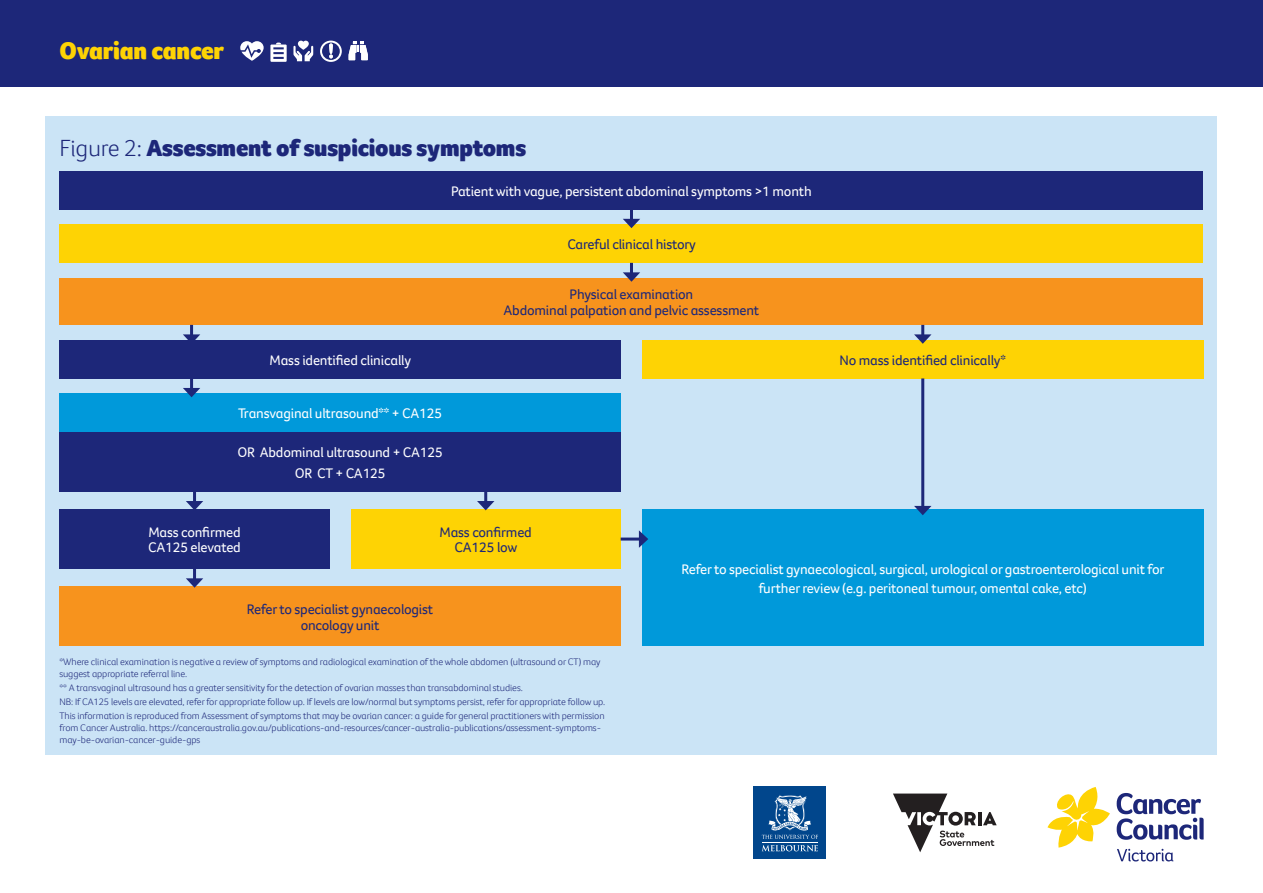
<style>
.page{position:relative;width:1263px;height:893px;background:#fff}
.page>*{position:absolute;margin:0;border:0;box-sizing:border-box;transform-origin:0 0}
.sub_heading{font:900 24.75px "Foco CC App";letter-spacing:-.01em;color:#fed304}
.sub_heading-2{font:900 24px "Foco CC App";letter-spacing:-.01em;color:#1d2779}
.body{font:14.25px/19.5px "Foco CC App";letter-spacing:-.015em;color:#fff;text-align:center}
.body-2{font:14.25px/16.5px "Foco CC App";letter-spacing:-.015em;color:#1d2779;text-align:center}
.Reference_text{font:300 9.75px/12px "Foco CC App";letter-spacing:-.01em;color:#1d2779}
.s1{font-weight:300}
</style>
<div class="page">
<svg style="left:1047px;top:787px;width:63px;height:61px"></svg>
<svg style="left:1117px;top:793px;width:86px;height:47px"></svg>
<svg style="left:1117px;top:849px;width:56px;height:12px"></svg>
<svg style="left:893px;top:793px;width:104px;height:59px"></svg>
<div style="left:754px;top:787px;width:72px;height:72px;background:#01468c"></div>
<hr style="left:762px;top:842px;width:56px;height:1px;background:#fff">
<svg style="left:762px;top:845px;width:56px;height:6px"></svg>
<svg style="left:762px;top:795px;width:56px;height:44px"></svg>
<div style="left:46px;top:116px;width:1171px;height:639px;background:#cbe4f6"></div>
<div style="left:60px;top:171px;width:1143px;height:38px;background:#1d2779"></div>
<div style="left:60px;top:432px;width:561px;height:59px;background:#1d2779"></div>
<div style="left:60px;top:587px;width:561px;height:59px;background:#f7931d"></div>
<div style="left:60px;top:394px;width:561px;height:38px;background:#0099da"></div>
<div style="left:60px;top:340px;width:561px;height:38px;background:#1d2779"></div>
<div style="left:60px;top:509px;width:270px;height:60px;background:#1d2779"></div>
<div style="left:351px;top:509px;width:270px;height:60px;background:#fed304"></div>
<div style="left:642px;top:340px;width:561px;height:38px;background:#fed304"></div>
<div style="left:642px;top:509px;width:561px;height:137px;background:#0099da"></div>
<div style="left:60px;top:225px;width:1143px;height:38px;background:#fed304"></div>
<div style="left:60px;top:278px;width:1143px;height:47px;background:#f7931d"></div>
<svg style="left:623px;top:209px;width:17px;height:19px"></svg>
<svg style="left:623px;top:263px;width:17px;height:19px"></svg>
<svg style="left:183px;top:325px;width:17px;height:15px"></svg>
<svg style="left:183px;top:378px;width:17px;height:19px"></svg>
<svg style="left:186px;top:491px;width:17px;height:18px"></svg>
<svg style="left:477px;top:491px;width:17px;height:19px"></svg>
<hr style="left:621px;top:538px;width:21px;height:3px;background:#1d2779">
<svg style="left:639px;top:530px;width:9px;height:18px"></svg>
<svg style="left:186px;top:569px;width:17px;height:19px"></svg>
<svg style="left:914px;top:325px;width:17px;height:19px"></svg>
<hr style="left:921px;top:378px;width:3px;height:131px;background:#1d2779">
<svg style="left:914px;top:506px;width:17px;height:9px"></svg>
<div style="left:0;top:0;width:1263px;height:87px;background:#1d2779"></div>
<svg style="left:349px;top:42px;width:19px;height:18px"></svg>
<svg style="left:320px;top:41px;width:22px;height:21px"></svg>
<svg style="left:240px;top:41px;width:24px;height:20px"></svg>
<svg style="left:270px;top:43px;width:17px;height:19px"></svg>
<svg style="left:293px;top:41px;width:20px;height:20px"></svg>
<p class="sub_heading" style="left:60px;top:34px;width:166px">Ovarian cancer</p>
<p class="sub_heading-2" style="left:60px;top:132px;width:468px"><span class="s1">Figure 2:</span> Assessment of suspicious symptoms</p>
<p class="body" style="left:451px;top:181px;width:362px">Patient with vague, persistent abdominal symptoms &gt;1 month</p>
<p class="body" style="left:270px;top:350px;width:143px">Mass identified clinically</p>
<p class="body" style="left:238px;top:404px;width:206px">Transvaginal ultrasound** + CA125</p>
<p class="body" style="left:237px;top:442px;width:207px">OR Abdominal ultrasound + CA125</p>
<p class="body" style="left:295px;top:463px;width:93px">OR CT + CA125</p>
<p class="body-2" style="left:567px;top:236px;width:130px">Careful clinical history</p>
<p class="body-2" style="left:504px;top:286px;width:257px">Physical examination<br>Abdominal palpation and pelvic assessment</p>
<p class="body" style="left:148px;top:522px;width:94px">Mass confirmed</p>
<p class="body" style="left:148px;top:537px;width:94px">CA125 elevated</p>
<p class="body-2" style="left:440px;top:524px;width:94px">Mass confirmed</p>
<p class="body-2" style="left:455px;top:539px;width:64px">CA125 low</p>
<p class="body-2" style="left:839px;top:352px;width:168px">No mass identified clinically*</p>
<p class="body-2" style="left:247px;top:600px;width:188px">Refer to specialist gynaecologist oncology unit</p>
<p class="Reference_text" style="left:60px;top:655px;width:542px">*Where clinical examination is negative a review of symptoms and radiological examination of the whole abdomen (ultrasound or CT) may suggest appropriate referral line.</p>
<p class="Reference_text" style="left:60px;top:682px;width:465px">** A transvaginal ultrasound has a greater sensitivity for the detection of ovarian masses than transabdominal studies.</p>
<p class="Reference_text" style="left:60px;top:696px;width:547px">NB: If CA125 levels are elevated, refer for appropriate follow up. If levels are low/normal but symptoms persist, refer for appropriate follow up.</p>
<p class="Reference_text" style="left:60px;top:710px;width:547px">This information is reproduced from Assessment of symptoms that may be ovarian cancer: a guide for general practitioners with permission from Cancer Australia. https://canceraustralia.gov.au/publications-and-resources/cancer-australia-publications/assessment-symptoms&shy;may-be-ovarian-cancer-guide-gps</p>
<p class="body" style="left:681px;top:559px;width:484px">Refer to specialist gynaecological, surgical, urological or gastroenterological unit for further review (e.g. peritoneal tumour, omental cake, etc)</p>
</div>
